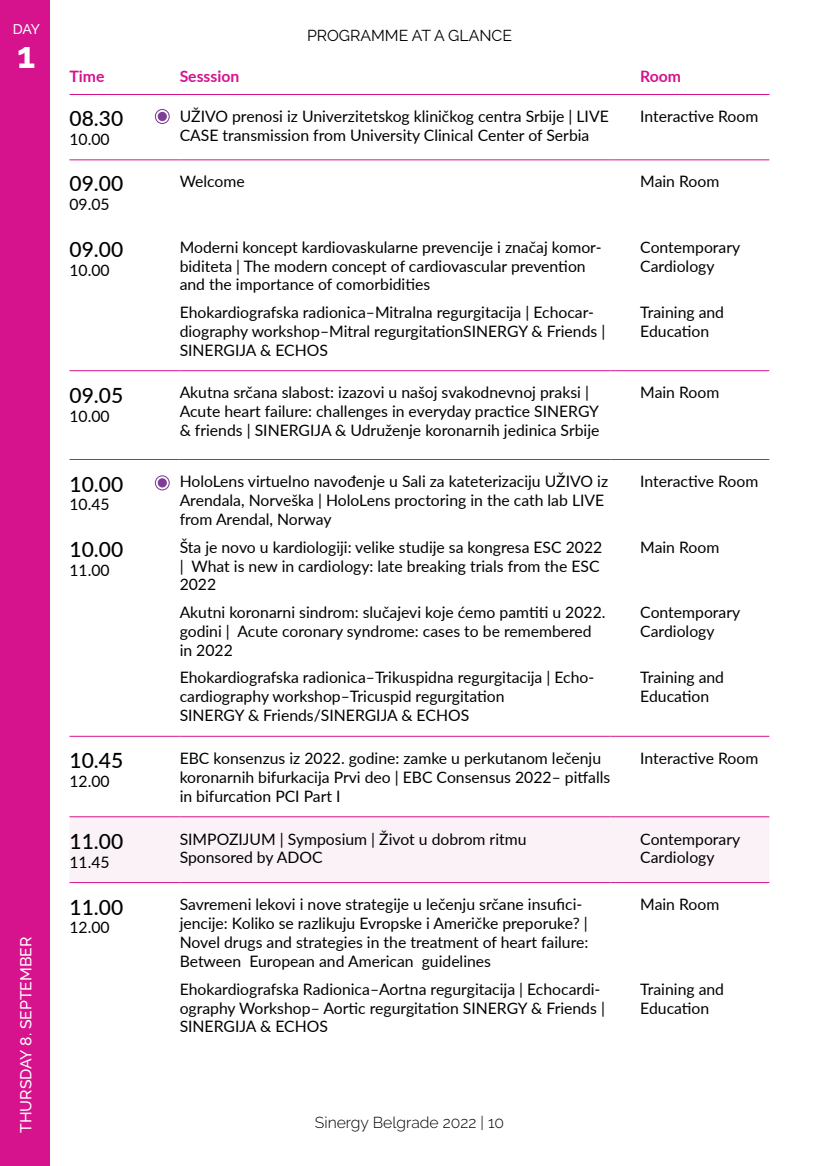
<style>
.page{position:relative;width:819px;height:1166px;background:#fff}
.page>*{position:absolute;margin:0;border:0;box-sizing:border-box;transform-origin:0 0}
.t1{font:700 36.75px "Raleway";color:#fff}
.t2{font:500 21px "Lato";color:#000}
.t3{font:15.75px/18.9px "Lato";color:#000}
.t4{font:300 15.75px "Raleway";color:#000}
.t5{font:500 15.75px "Raleway";color:#fff}
.t6{font:15.75px "Raleway";color:#000}
.t7{font:700 15.75px "Lato";color:#d6128d}
.t8{font:500 14px "Raleway";color:#fff}
</style>
<div class="page">
<div style="left:0;top:0;width:50px;height:1166px;background:#d6128d"></div>
<hr style="left:69px;top:736px;width:111px;height:1px;background:#d6128d">
<hr style="left:180px;top:736px;width:430px;height:1px;background:#d6128d">
<hr style="left:610px;top:736px;width:159px;height:1px;background:#d6128d">
<hr style="left:69px;top:160px;width:111px;height:1px;background:#d6128d">
<hr style="left:180px;top:160px;width:430px;height:1px;background:#d6128d">
<hr style="left:610px;top:160px;width:159px;height:1px;background:#d6128d">
<div style="left:69px;top:817px;width:700px;height:65px;background:#fbf2f7"></div>
<hr style="left:69px;top:882px;width:111px;height:1px;background:#d6128d">
<hr style="left:180px;top:882px;width:430px;height:1px;background:#d6128d">
<hr style="left:610px;top:882px;width:159px;height:1px;background:#d6128d">
<svg style="left:155px;top:109px;width:15px;height:15px"></svg>
<svg style="left:155px;top:475px;width:15px;height:15px"></svg>
<hr style="left:69px;top:459px;width:111px;height:1px;background:#d6128d">
<hr style="left:180px;top:459px;width:430px;height:1px;background:#d6128d">
<hr style="left:610px;top:459px;width:159px;height:1px;background:#d6128d">
<hr style="left:69px;top:816px;width:111px;height:1px;background:#d6128d">
<hr style="left:180px;top:816px;width:430px;height:1px;background:#d6128d">
<hr style="left:610px;top:816px;width:159px;height:1px;background:#d6128d">
<hr style="left:180px;top:370px;width:430px;height:1px;background:#d6128d">
<hr style="left:610px;top:370px;width:159px;height:1px;background:#d6128d">
<hr style="left:69px;top:370px;width:111px;height:1px;background:#d6128d">
<hr style="left:69px;top:94px;width:700px;height:1px;background:#d6128d">
<p class="t8" style="left:13px;top:20px;width:29px">DAY</p>
<h1 class="t1" style="left:17px;top:34px;width:20px">1</h1>
<p class="t5" style="left:17px;top:1133px;width:198px;rotate:-90deg">THURSDAY 8. SEPTEMBER</p>
<p class="t6" style="left:307px;top:27px;width:206px">PROGRAMME AT A GLANCE</p>
<p class="t7" style="left:69px;top:65px;width:36px">Time</p>
<p class="t7" style="left:180px;top:65px;width:61px">Sesssion</p>
<p class="t7" style="left:640px;top:65px;width:42px">Room</p>
<h2 class="t2" style="left:69px;top:103px;width:55px">08.30</h2>
<p class="t3" style="left:69px;top:129px;width:42px">10.00</p>
<h2 class="t2" style="left:69px;top:168px;width:55px">09.00</h2>
<p class="t3" style="left:69px;top:194px;width:42px">09.05</p>
<h2 class="t2" style="left:69px;top:234px;width:55px">09.00</h2>
<p class="t3" style="left:69px;top:260px;width:42px">10.00</p>
<h2 class="t2" style="left:69px;top:380px;width:55px">09.05</h2>
<p class="t3" style="left:69px;top:406px;width:42px">10.00</p>
<h2 class="t2" style="left:69px;top:469px;width:55px">10.00</h2>
<p class="t3" style="left:69px;top:494px;width:42px">10.45</p>
<h2 class="t2" style="left:69px;top:534px;width:55px">10.00</h2>
<p class="t3" style="left:69px;top:560px;width:42px">11.00</p>
<h2 class="t2" style="left:69px;top:745px;width:55px">10.45</h2>
<p class="t3" style="left:69px;top:771px;width:42px">12.00</p>
<h2 class="t2" style="left:69px;top:826px;width:55px">11.00</h2>
<p class="t3" style="left:69px;top:852px;width:42px">11.45</p>
<h2 class="t2" style="left:69px;top:892px;width:55px">11.00</h2>
<p class="t3" style="left:69px;top:917px;width:42px">12.00</p>
<p class="t3" style="left:180px;top:106px;width:430px">UŽIVO prenosi iz Univerzitetskog kliničkog centra Srbije | LIVE<br>CASE transmission from University Clinical Center of Serbia</p>
<p class="t3" style="left:640px;top:106px;width:119px">Interactive Room</p>
<p class="t3" style="left:180px;top:171px;width:67px">Welcome</p>
<p class="t3" style="left:640px;top:171px;width:80px">Main Room</p>
<p class="t3" style="left:180px;top:237px;width:423px">Moderni koncept kardiovaskularne prevencije i značaj komor&shy;biditeta | The modern concept of cardiovascular prevention and the importance of comorbidities</p>
<p class="t3" style="left:640px;top:237px;width:101px">Contemporary<br>Cardiology</p>
<p class="t3" style="left:180px;top:302px;width:427px">Ehokardiografska radionica–Mitralna regurgitacija | Echocar&shy;diography workshop–Mitral regurgitationSINERGY &amp; Friends |<br>SINERGIJA &amp; ECHOS</p>
<p class="t3" style="left:640px;top:302px;width:85px">Training and<br>Education</p>
<p class="t3" style="left:180px;top:383px;width:421px">Akutna srčana slabost: izazovi u našoj svakodnevnoj praksi |<br>Acute heart failure: challenges in everyday practice SINERGY &amp; friends | SINERGIJA &amp; Udruženje koronarnih jedinica Srbije</p>
<p class="t3" style="left:640px;top:383px;width:80px">Main Room</p>
<p class="t3" style="left:180px;top:471px;width:430px">HoloLens virtuelno navođenje u Sali za kateterizaciju UŽIVO iz<br>Arendala, Norveška | HoloLens proctoring in the cath lab LIVE from Arendal, Norway</p>
<p class="t3" style="left:640px;top:471px;width:119px">Interactive Room</p>
<p class="t3" style="left:180px;top:537px;width:424px">Šta je novo u kardiologiji: velike studije sa kongresa ESC 2022 | What is new in cardiology: late breaking trials from the ESC<br>2022</p>
<p class="t3" style="left:640px;top:537px;width:80px">Main Room</p>
<p class="t3" style="left:180px;top:602px;width:427px">Akutni koronarni sindrom: slučajevi koje ćemo pamtiti u 2022. godini | Acute coronary syndrome: cases to be remembered in 2022</p>
<p class="t3" style="left:640px;top:602px;width:101px">Contemporary<br>Cardiology</p>
<p class="t3" style="left:180px;top:667px;width:416px">Ehokardiografska radionica–Trikuspidna regurgitacija | Echo&shy;cardiography workshop–Tricuspid regurgitation<br>SINERGY &amp; Friends/SINERGIJA &amp; ECHOS</p>
<p class="t3" style="left:640px;top:667px;width:85px">Training and<br>Education</p>
<p class="t3" style="left:180px;top:748px;width:432px">EBC konsenzus iz 2022. godine: zamke u perkutanom lečenju koronarnih bifurkacija Prvi deo | EBC Consensus 2022– pitfalls in bifurcation PCI Part I</p>
<p class="t3" style="left:640px;top:748px;width:119px">Interactive Room</p>
<p class="t3" style="left:180px;top:829px;width:348px">SIMPOZIJUM | Symposium | Život u dobrom ritmu<br>Sponsored by ADOC</p>
<p class="t3" style="left:640px;top:829px;width:101px">Contemporary<br>Cardiology</p>
<p class="t3" style="left:180px;top:894px;width:410px">Savremeni lekovi i nove strategije u lečenju srčane insufici&shy;jencije: Koliko se razlikuju Evropske i Američke preporuke? | Novel drugs and strategies in the treatment of heart failure:<br>Between European and American guidelines</p>
<p class="t3" style="left:640px;top:894px;width:80px">Main Room</p>
<p class="t3" style="left:180px;top:979px;width:427px">Ehokardiografska Radionica–Aortna regurgitacija | Echocardi&shy;ography Workshop– Aortic regurgitation SINERGY &amp; Friends |<br>SINERGIJA &amp; ECHOS</p>
<p class="t3" style="left:640px;top:979px;width:85px">Training and<br>Education</p>
<p class="t4" style="left:315px;top:1113px;width:191px">Sinergy Belgrade 2022 | 10</p>
</div>
